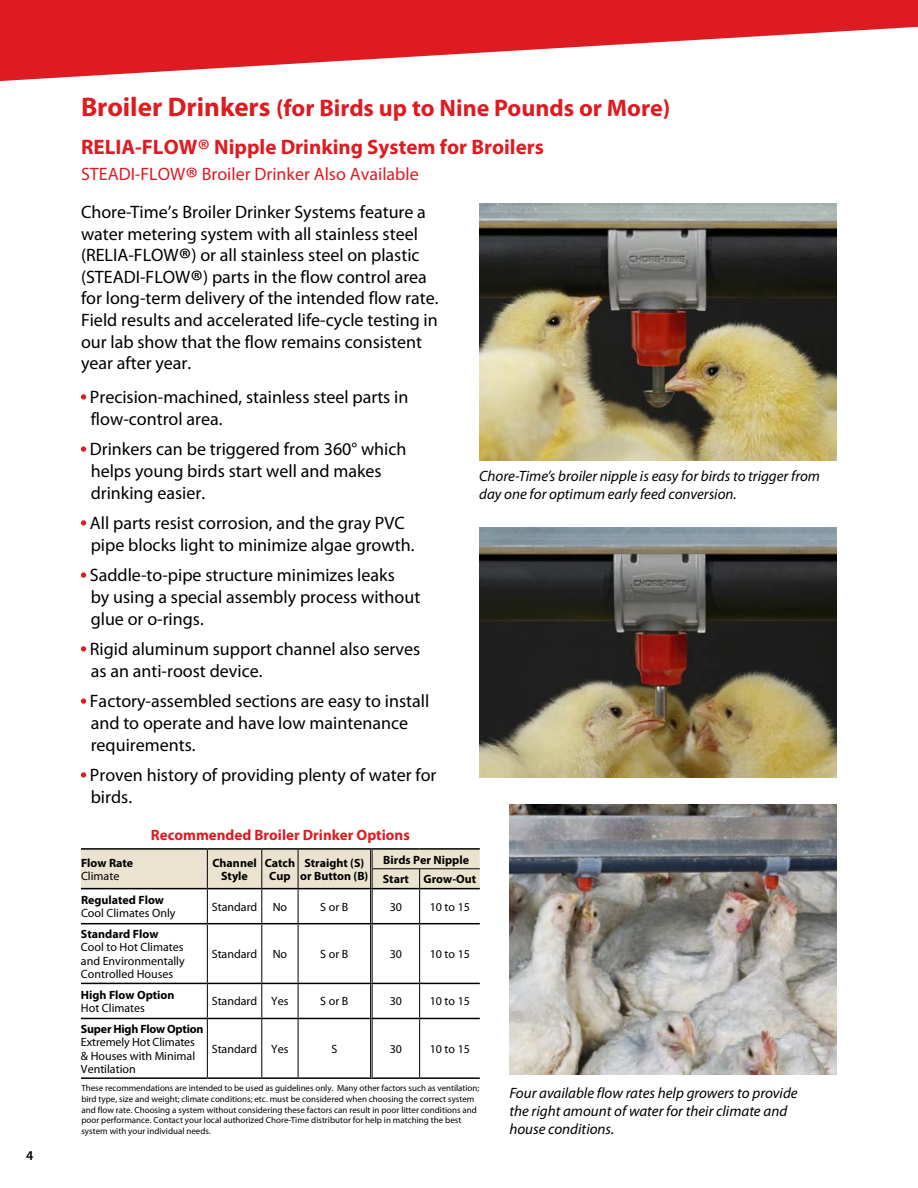
<style>
.page{position:relative;width:918px;height:1188px;background:#fff}
.page>*{position:absolute;margin:0;border:0;box-sizing:border-box;transform-origin:0 0}
.t1{font:700 24px "Myriad Pro";color:#df1b22}
.t2{font:700 21px "Myriad Pro";color:#df1b22}
.t3{font:18px/21.6px "Myriad Pro";color:#000}
.t4{font:18px "Myriad Pro";color:#df1b22}
.t5{font:italic 15px/18px "Myriad Pro";color:#000}
.t6{font:700 15px "Myriad Pro";color:#df1b22}
.t7{font:600 13.5px "Myriad Pro";color:#000}
.t8{font:12px/13.5px "Myriad Pro";color:#000;text-align:justify}
.t9{font:700 12px/13.5px "Myriad Pro";color:#000;text-align:center}
.t10{font:700 12px "Myriad Pro";letter-spacing:-.02em;color:#000}
.t11{font:9px/10.8px "Myriad Pro";color:#000}
.s1{font-size:27px}
.s2{font-weight:400;font-size:30px}
.s3{font-size:30px}
.s4{color:#df1b22}
</style>
<div class="page">
<svg style="left:81px;top:889px;width:399px;height:188px"></svg>
<hr style="left:370px;top:889px;width:2px;height:34px;background:#fff">
<hr style="left:370px;top:924px;width:2px;height:59px;background:#fff">
<hr style="left:370px;top:984px;width:2px;height:34px;background:#fff">
<hr style="left:370px;top:1019px;width:2px;height:58px;background:#fff">
<hr style="left:207px;top:889px;width:1px;height:34px;background:#000">
<hr style="left:261px;top:889px;width:1px;height:34px;background:#000">
<hr style="left:419px;top:889px;width:1px;height:34px;background:#000">
<hr style="left:207px;top:1019px;width:1px;height:58px;background:#000">
<hr style="left:261px;top:1019px;width:1px;height:58px;background:#000">
<hr style="left:419px;top:1019px;width:1px;height:58px;background:#000">
<hr style="left:81px;top:848px;width:126px;height:2px;background:#000">
<hr style="left:207px;top:848px;width:55px;height:2px;background:#000">
<hr style="left:262px;top:848px;width:36px;height:2px;background:#000">
<hr style="left:371px;top:848px;width:49px;height:2px;background:#000">
<hr style="left:420px;top:848px;width:60px;height:2px;background:#000">
<hr style="left:81px;top:923px;width:126px;height:1px;background:#000">
<hr style="left:81px;top:983px;width:126px;height:1px;background:#000">
<hr style="left:81px;top:1018px;width:126px;height:1px;background:#000">
<hr style="left:81px;top:1077px;width:126px;height:2px;background:#000">
<hr style="left:207px;top:1077px;width:55px;height:2px;background:#000">
<hr style="left:262px;top:1077px;width:36px;height:2px;background:#000">
<hr style="left:371px;top:1077px;width:49px;height:2px;background:#000">
<hr style="left:420px;top:1077px;width:60px;height:2px;background:#000">
<hr style="left:207px;top:923px;width:55px;height:1px;background:#000">
<hr style="left:262px;top:923px;width:36px;height:1px;background:#000">
<hr style="left:371px;top:923px;width:49px;height:1px;background:#000">
<hr style="left:420px;top:923px;width:60px;height:1px;background:#000">
<hr style="left:207px;top:924px;width:1px;height:59px;background:#000">
<hr style="left:261px;top:924px;width:1px;height:59px;background:#000">
<hr style="left:419px;top:924px;width:1px;height:59px;background:#000">
<hr style="left:207px;top:983px;width:55px;height:1px;background:#000">
<hr style="left:262px;top:983px;width:36px;height:1px;background:#000">
<hr style="left:371px;top:983px;width:49px;height:1px;background:#000">
<hr style="left:420px;top:983px;width:60px;height:1px;background:#000">
<hr style="left:207px;top:1018px;width:55px;height:1px;background:#000">
<hr style="left:262px;top:1018px;width:36px;height:1px;background:#000">
<hr style="left:371px;top:1018px;width:49px;height:1px;background:#000">
<hr style="left:420px;top:1018px;width:60px;height:1px;background:#000">
<hr style="left:207px;top:984px;width:1px;height:34px;background:#000">
<hr style="left:261px;top:984px;width:1px;height:34px;background:#000">
<hr style="left:419px;top:984px;width:1px;height:34px;background:#000">
<hr style="left:298px;top:848px;width:73px;height:2px;background:#000">
<hr style="left:298px;top:923px;width:73px;height:1px;background:#000">
<hr style="left:298px;top:983px;width:73px;height:1px;background:#000">
<hr style="left:298px;top:1018px;width:73px;height:1px;background:#000">
<hr style="left:298px;top:1077px;width:73px;height:2px;background:#000">
<hr style="left:298px;top:889px;width:1px;height:34px;background:#000">
<hr style="left:298px;top:924px;width:1px;height:59px;background:#000">
<hr style="left:298px;top:984px;width:1px;height:34px;background:#000">
<hr style="left:298px;top:1019px;width:1px;height:58px;background:#000">
<svg style="left:81px;top:849px;width:399px;height:40px;background:#d9d3c1"></svg>
<hr style="left:370px;top:889px;width:1px;height:34px;background:#000">
<hr style="left:372px;top:889px;width:1px;height:34px;background:#000">
<hr style="left:370px;top:924px;width:1px;height:59px;background:#000">
<hr style="left:372px;top:924px;width:1px;height:59px;background:#000">
<hr style="left:370px;top:984px;width:1px;height:34px;background:#000">
<hr style="left:372px;top:984px;width:1px;height:34px;background:#000">
<hr style="left:370px;top:1019px;width:1px;height:58px;background:#000">
<hr style="left:372px;top:1019px;width:1px;height:58px;background:#000">
<svg style="left:0;top:0;width:918px;height:81px;fill:#df1b22"></svg>
<img style="left:479px;top:204px;width:358px;height:257px">
<img style="left:509px;top:805px;width:328px;height:269px">
<img style="left:479px;top:527px;width:358px;height:251px">
<p class="t7" style="left:26px;top:1147px;width:9px">4</p>
<h1 class="t1" style="left:81px;top:93px;width:591px"><span class="s1">Broiler Drinkers</span> (for Birds up to Nine Pounds or More)</h1>
<p class="t2" style="left:81px;top:134px;width:464px">RELIA-FLOW<span class="s2">®</span> Nipple Drinking System for Broilers</p>
<p class="t4" style="left:81px;top:162px;width:339px">STEADI-FLOW<span class="s3">®</span> Broiler Drinker Also Available</p>
<p class="t3" style="left:81px;top:201px;width:359px">Chore-Time’s Broiler Drinker Systems feature a water metering system with all stainless steel (RELIA-FLOW<span class="s3">®</span>) or all stainless steel on plastic (STEADI-FLOW<span class="s3">®</span>) parts in the flow control area for long-term delivery of the intended flow rate.<br>Field results and accelerated life-cycle testing in our lab show that the flow remains consistent year after year.</p>
<p class="t3" style="left:91px;top:386px;width:319px;text-indent:-10px"><span class="s4">•</span> Precision-machined, stainless steel parts in flow-control area.</p>
<p class="t3" style="left:91px;top:438px;width:317px;text-indent:-10px"><span class="s4">•</span> Drinkers can be triggered from 360° which helps young birds start well and makes drinking easier.</p>
<p class="t3" style="left:81px;top:512px;width:335px;text-align:center"><span class="s4">•</span> All parts resist corrosion, and the gray PVC pipe blocks light to minimize algae growth.</p>
<p class="t3" style="left:91px;top:564px;width:331px;text-indent:-10px"><span class="s4">•</span> Saddle-to-pipe structure minimizes leaks<br>by using a special assembly process without glue or o-rings.</p>
<p class="t3" style="left:91px;top:638px;width:331px;text-indent:-10px"><span class="s4">•</span> Rigid aluminum support channel also serves as an anti-roost device.</p>
<p class="t3" style="left:91px;top:690px;width:340px;text-indent:-10px"><span class="s4">•</span> Factory-assembled sections are easy to install and to operate and have low maintenance requirements.</p>
<p class="t3" style="left:91px;top:764px;width:347px;text-indent:-10px"><span class="s4">•</span> Proven history of providing plenty of water for birds.</p>
<p class="t6" style="left:151px;top:825px;width:260px">Recommended Broiler Drinker Options</p>
<p class="t5" style="left:479px;top:467px;width:342px">Chore-Time’s broiler nipple is easy for birds to trigger from day one for optimum early feed conversion.</p>
<p class="t9" style="left:81px;top:855px;width:54px">Flow Rate</p>
<p class="t8" style="left:81px;top:869px;width:40px">Climate</p>
<p class="t9" style="left:81px;top:893px;width:85px">Regulated Flow</p>
<p class="t8" style="left:81px;top:906px;width:96px">Cool Climates Only</p>
<p class="t9" style="left:212px;top:855px;width:46px">Channel<br>Style</p>
<p class="t9" style="left:265px;top:855px;width:32px">Catch<br>Cup</p>
<p class="t9" style="left:300px;top:855px;width:70px">Straight (S) or Button (B)</p>
<p class="t9" style="left:383px;top:849px;width:95px;line-height:19.5px;text-align:left">Birds Per Nipple<br>Start Grow-Out</p>
<p class="t8" style="left:212px;top:900px;width:47px">Standard</p>
<p class="t8" style="left:273px;top:900px;width:16px">No</p>
<p class="t8" style="left:320px;top:900px;width:30px">S or B</p>
<p class="t8" style="left:390px;top:900px;width:14px">30</p>
<p class="t8" style="left:430px;top:900px;width:42px">10 to 15</p>
<p class="t9" style="left:81px;top:927px;width:79px">Standard Flow</p>
<p class="t8" style="left:81px;top:940px;width:105px">Cool to Hot Climates and Environmentally Controlled Houses</p>
<p class="t8" style="left:212px;top:947px;width:47px">Standard</p>
<p class="t8" style="left:273px;top:947px;width:16px">No</p>
<p class="t8" style="left:320px;top:947px;width:30px">S or B</p>
<p class="t8" style="left:390px;top:947px;width:14px">30</p>
<p class="t8" style="left:430px;top:947px;width:42px">10 to 15</p>
<p class="t9" style="left:81px;top:988px;width:95px">High Flow Option</p>
<p class="t8" style="left:81px;top:1001px;width:66px">Hot Climates</p>
<p class="t8" style="left:212px;top:994px;width:78px">Standard Yes</p>
<p class="t8" style="left:320px;top:994px;width:30px">S or B</p>
<p class="t8" style="left:390px;top:994px;width:14px">30</p>
<p class="t8" style="left:430px;top:994px;width:42px">10 to 15</p>
<p class="t10" style="left:81px;top:1021px;width:124px">Super High Flow Option</p>
<p class="t8" style="left:81px;top:1035px;width:116px">Extremely Hot Climates &amp; Houses with Minimal Ventilation</p>
<p class="t8" style="left:212px;top:1042px;width:78px">Standard Yes</p>
<p class="t8" style="left:331px;top:1042px;width:7px">S</p>
<p class="t8" style="left:390px;top:1042px;width:14px">30</p>
<p class="t8" style="left:430px;top:1042px;width:42px">10 to 15</p>
<p class="t11" style="left:81px;top:1082px;width:399px">These recommendations are intended to be used as guidelines only. Many other factors such as ventilation; bird type, size and weight; climate conditions; etc. must be considered when choosing the correct system and flow rate. Choosing a system without considering these factors can result in poor litter conditions and poor performance. Contact your local authorized Chore-Time distributor for help in matching the best system with your individual needs.</p>
<p class="t5" style="left:509px;top:1083px;width:290px">Four available flow rates help growers to provide the right amount of water for their climate and house conditions.</p>
</div>
